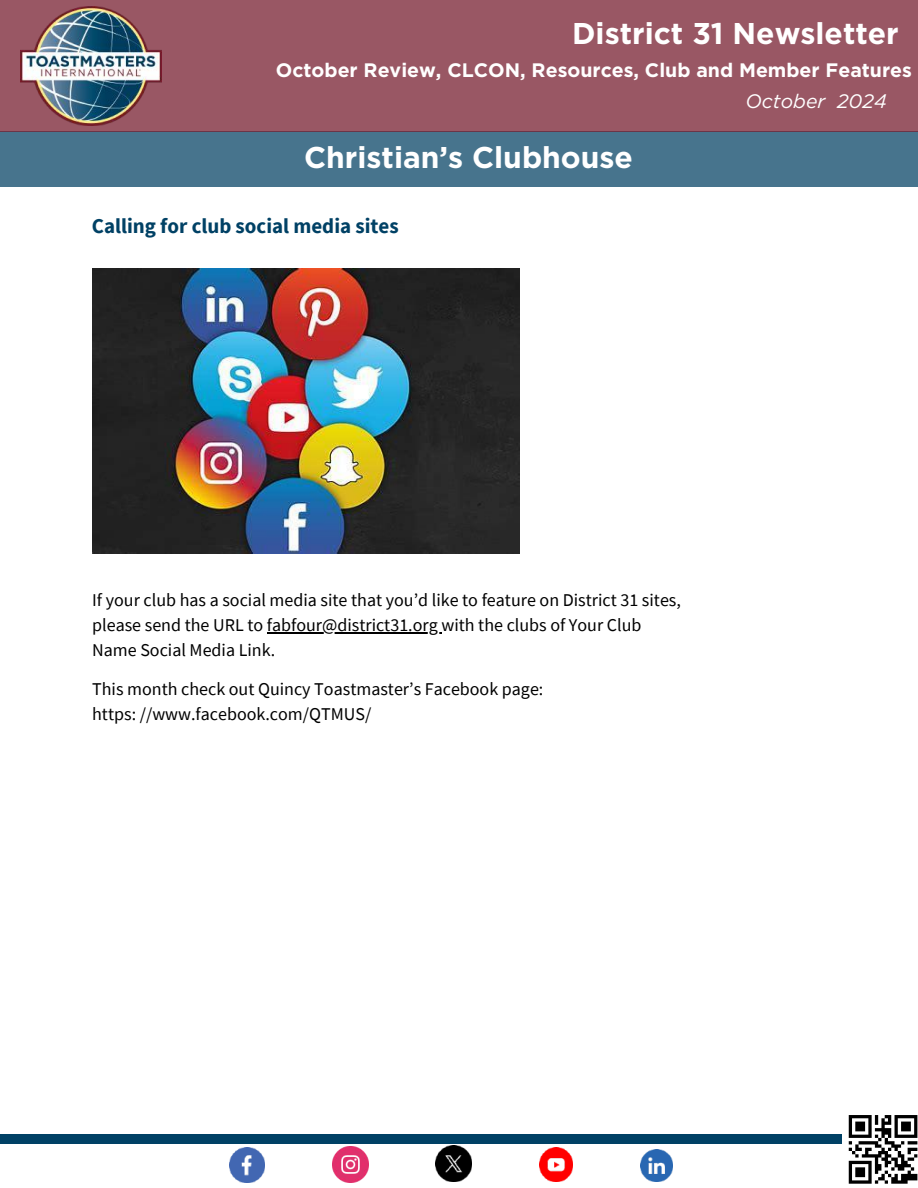
<style>
.page{position:relative;width:918px;height:1188px;background:#fff}
.page>*{position:absolute;margin:0;border:0;box-sizing:border-box;transform-origin:0 0}
.t1{font:700 30px "Gotham";color:#fff}
.t2{font:700 21px "Source Sans Pro";color:#004165}
.t3{font:700 19.5px "Gotham";color:#fff}
.t4{font:italic 19.5px "Gotham";color:#fff}
.t5{font:18px/24.8px "Source Sans Pro";color:#000}
</style>
<div class="page">
<div style="left:0;top:1134px;width:918px;height:10px;background:#004165"></div>
<div style="left:842px;top:1108px;width:76px;height:80px;background:#fff"></div>
<svg style="left:849px;top:1115px;width:68px;height:69px"></svg>
<svg style="left:891px;top:1180px;width:17px;height:4px"></svg>
<img style="left:230px;top:1148px;width:35px;height:34px">
<img style="left:332px;top:1147px;width:36px;height:36px">
<img style="left:435px;top:1145px;width:36px;height:36px">
<img style="left:539px;top:1148px;width:34px;height:34px">
<img style="left:640px;top:1149px;width:33px;height:33px">
<div style="left:1px;top:132px;width:917px;height:55px;background:#47748d"></div>
<div style="left:0;top:0;width:918px;height:132px;background:#995764"></div>
<img style="left:20px;top:7px;width:142px;height:118px">
<img style="left:92px;top:268px;width:428px;height:285px">
<hr style="left:267px;top:632px;width:174px;height:1px;background:#000">
<h1 class="t1" style="left:572px;top:15px;width:328px">District 31 Newsletter</h1>
<p class="t3" style="left:276px;top:58px;width:638px">October Review, CLCON, Resources, Club and Member Features</p>
<h1 class="t1" style="left:304px;top:140px;width:330px">Christian’s Clubhouse</h1>
<p class="t2" style="left:92px;top:213px;width:308px">Calling for club social media sites</p>
<p class="t4" style="left:746px;top:90px;width:143px">October 2024</p>
<p class="t5" style="left:92px;top:587px;width:590px">If your club has a social media site that you’d like to feature on District 31 sites, please send the URL to fabfour@district31.org with the clubs of Your Club<br>Name Social Media Link.</p>
<p class="t5" style="left:92px;top:676px;width:453px">This month check out Quincy Toastmaster’s Facebook page: https: //www.facebook.com/QTMUS/</p>
</div>
